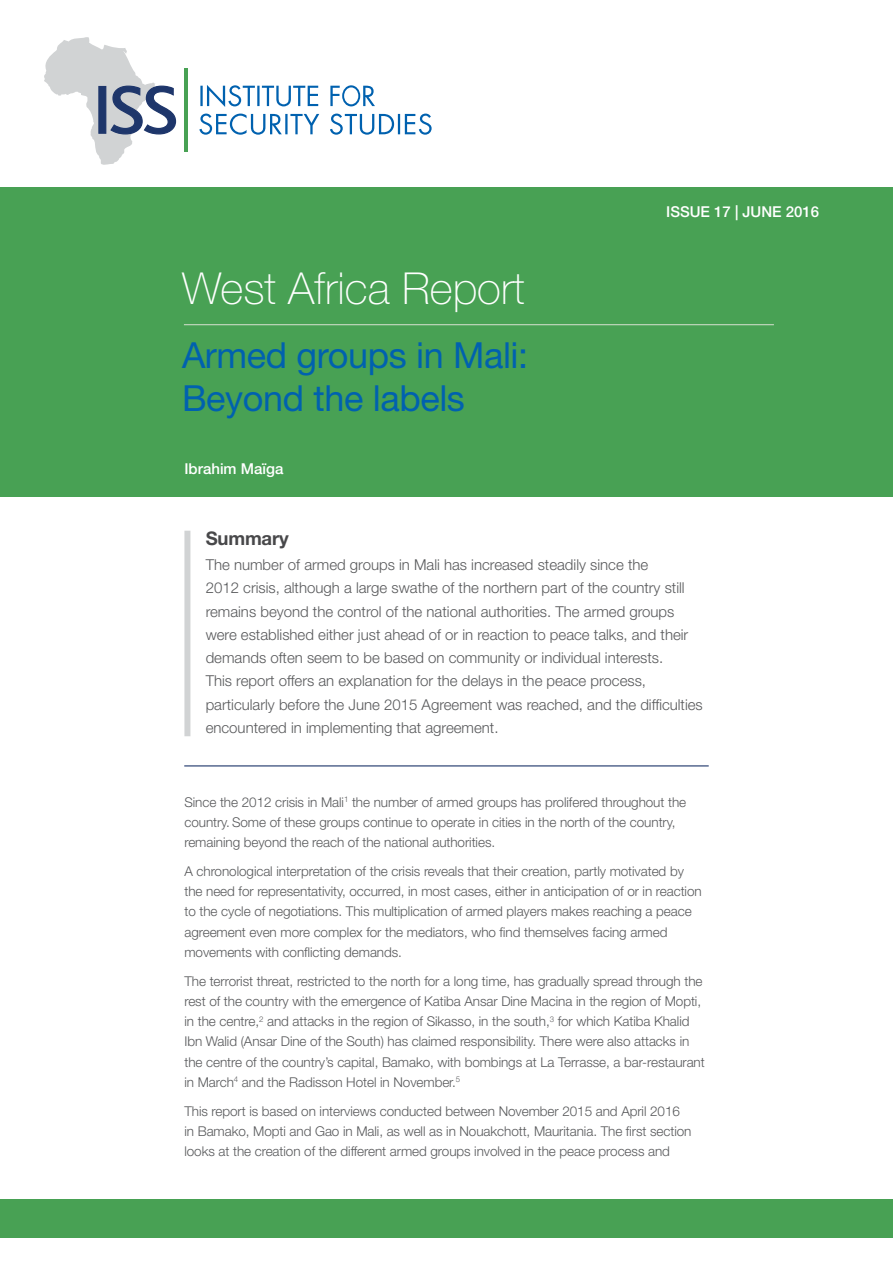
<style>
.page{position:relative;width:893px;height:1263px;background:#fff}
.page>*{position:absolute;margin:0;border:0;box-sizing:border-box;transform-origin:0 0}
.t1{font:100 44.1px "Helvetica Neue LT Std";color:#fff}
.t2{font:36px/43.5px "Helvetica Neue LT Std";letter-spacing:-.01em;color:#0061af}
.t3{font:700 18.75px "Helvetica Neue LT Std";letter-spacing:-.01em;color:#48484a}
.t4{font:300 15px/23.2px "Helvetica Neue LT Std";color:#58595b}
.t5{font:500 15px "Helvetica Neue LT Std";color:#fff}
.t6{font:300 13.5px/20.2px "Helvetica Neue LT Std";letter-spacing:-.005em;color:#58595b}
</style>
<div class="page">
<div style="left:0;top:187px;width:893px;height:309px;background:#48a154"></div>
<div style="left:0;top:1199px;width:893px;height:38px;background:#48a154"></div>
<svg style="left:199px;top:114px;width:233px;height:21px"></svg>
<svg style="left:200px;top:85px;width:175px;height:22px"></svg>
<hr style="left:185px;top:68px;width:3px;height:84px;background:#48a154">
<svg style="left:44px;top:37px;width:133px;height:128px"></svg>
<hr style="left:184px;top:765px;width:525px;height:1px;background:#1e366b">
<div style="left:184px;top:531px;width:6px;height:205px;background:#d1d3d4"></div>
<hr style="left:184px;top:324px;width:590px;height:1px;background:#c7dac2">
<h1 class="t1" style="left:182px;top:263px;width:344px">West Africa Report</h1>
<h2 class="t2" style="left:182px;top:333px;width:348px">Armed groups in Mali:<br>Beyond the labels</h2>
<p class="t5" style="left:184px;top:460px;width:100px">Ibrahim Maïga</p>
<p class="t5" style="left:666px;top:203px;width:155px">ISSUE 17 | JUNE 2016</p>
<h3 class="t3" style="left:206px;top:526px;width:85px">Summary</h3>
<p class="t4" style="left:206px;top:553px;width:499px">The number of armed groups in Mali has increased steadily since the<br>2012 crisis, although a large swathe of the northern part of the country still remains beyond the control of the national authorities. The armed groups were established either just ahead of or in reaction to peace talks, and their demands often seem to be based on community or individual interests.<br>This report offers an explanation for the delays in the peace process, particularly before the June 2015 Agreement was reached, and the difficulties encountered in implementing that agreement.</p>
<p class="t6" style="left:184px;top:791px;width:503px">Since the 2012 crisis in Mali<sup>1</sup> the number of armed groups has prolifered throughout the country. Some of these groups continue to operate in cities in the north of the country, remaining beyond the reach of the national authorities.</p>
<p class="t6" style="left:184px;top:860px;width:519px">A chronological interpretation of the crisis reveals that their creation, partly motivated by the need for representativity, occurred, in most cases, either in anticipation of or in reaction to the cycle of negotiations. This multiplication of armed players makes reaching a peace agreement even more complex for the mediators, who find themselves facing armed movements with conflicting demands.</p>
<p class="t6" style="left:184px;top:970px;width:522px">The terrorist threat, restricted to the north for a long time, has gradually spread through the rest of the country with the emergence of Katiba Ansar Dine Macina in the region of Mopti, in the centre,<sup>2</sup> and attacks in the region of Sikasso, in the south,<sup>3</sup> for which Katiba Khalid Ibn Walid (Ansar Dine of the South) has claimed responsibility. There were also attacks in the centre of the country’s capital, Bamako, with bombings at La Terrasse, a bar-restaurant in March<sup>4</sup> and the Radisson Hotel in November.<sup>5</sup></p>
<p class="t6" style="left:184px;top:1100px;width:508px">This report is based on interviews conducted between November 2015 and April 2016 in Bamako, Mopti and Gao in Mali, as well as in Nouakchott, Mauritania. The first section looks at the creation of the different armed groups involved in the peace process and</p>
</div>
